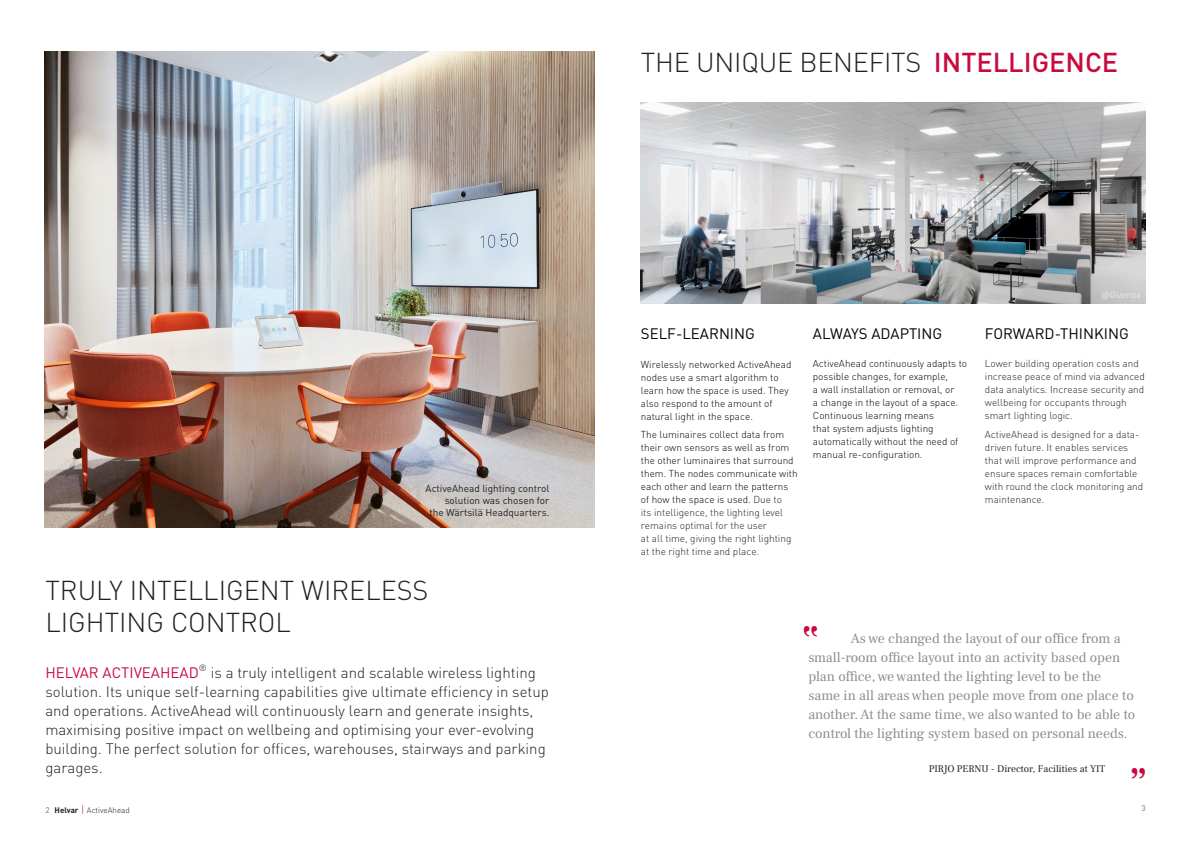
<style>
.page{position:relative;width:1191px;height:842px;background:#fff}
.page>*{position:absolute;margin:0;border:0;box-sizing:border-box;transform-origin:0 0}
.t1{font:48px "Frank Ruhl Libre";color:#c80b3e}
.t2{font:300 27px/32px "DIN Pro";color:#231f20}
.t3{font:300 15px/19px "DIN Pro";color:#231f20}
.TEKST_do_lewej{font:15px "DIN Pro";color:#000}
.t4{font:15px "DIN Pro";color:#c80b3e}
.t5{font:14px/19px "Frank Ruhl Libre";color:#8a8c8f}
.TEKST_do_lewej-2{font:300 10px/13px "DIN Pro";color:#000}
.t6{font:300 10px/13px "DIN Pro";color:#231f20}
.t7{font:10px "DIN Pro";color:#231f20}
.t8{font:10px "Frank Ruhl Libre";color:#231f20}
.t9{font:9.3px "DIN Pro";color:#ececee}
.t10{font:300 9px "DIN Pro";color:#231f20}
.t11{font:300 8px "DIN Pro";color:#231f20}
.t12{font:8px "DIN Pro";color:#6c6d70}
.s1{font-weight:500;color:#c80b3e}
.s2{color:#231f20}
.s3{font-weight:400;color:#6c6d70}
.s4{font-weight:700}
.s5{font-size:10px;color:#c80b3e}
</style>
<div class="page">
<img style="left:641px;top:102px;width:504px;height:201px">
<img style="left:45px;top:51px;width:550px;height:476px">
<p class="t2" style="left:641px;top:44px;width:479px">THE UNIQUE BENEFITS <span class="s1">INTELLIGENCE</span></p>
<p class="t7" style="left:425px;top:480px;width:125px">ActiveAhead lighting control</p>
<p class="t7" style="left:445px;top:492px;width:106px">solution was chosen for</p>
<p class="t7" style="left:429px;top:504px;width:121px">the Wärtsilä Headquarters.</p>
<p class="t2" style="left:45px;top:572px;width:384px">TRULY INTELLIGENT WIRELESS<br>LIGHTING CONTROL</p>
<p class="t4" style="left:45px;top:660px;width:155px">HELVAR ACTIVEAHEAD</p>
<p class="t10" style="left:199px;top:660px;width:10px">®</p>
<p class="t3" style="left:45px;top:661px;width:505px;text-indent:165px">is a truly intelligent and scalable wireless lighting solution. Its unique self-learning capabilities give ultimate efficiency in setup and operations. ActiveAhead will continuously learn and generate insights, maximising positive impact on wellbeing and optimising your ever-evolving building. The perfect solution for offices, warehouses, stairways and parking garages.</p>
<p class="TEKST_do_lewej" style="left:641px;top:321px;width:116px">SELF-LEARNING</p>
<p class="TEKST_do_lewej" style="left:813px;top:322px;width:131px">ALWAYS ADAPTING</p>
<p class="TEKST_do_lewej-2" style="left:813px;top:356px;width:156px">ActiveAhead continuously adapts to</p>
<p class="TEKST_do_lewej-2" style="left:813px;top:369px;width:137px">possible changes, for example,</p>
<p class="TEKST_do_lewej-2" style="left:813px;top:382px;width:143px">a wall installation or removal, or</p>
<p class="TEKST_do_lewej-2" style="left:813px;top:395px;width:147px">a change in the layout of a space.</p>
<p class="TEKST_do_lewej-2" style="left:813px;top:408px;width:147px">Continuous learning means<br>that system adjusts lighting automatically without the need of manual re-configuration.</p>
<p class="TEKST_do_lewej-2" style="left:641px;top:357px;width:152px">Wirelessly networked ActiveAhead nodes use a smart algorithm to learn how the space is used. They also respond to the amount of natural light in the space.</p>
<p class="TEKST_do_lewej-2" style="left:641px;top:427px;width:158px">The luminaires collect data from their own sensors as well as from the other luminaires that surround them. The nodes communicate with each other and learn the patterns of how the space is used. <span class="s2">Due to<br>its intelligence, the lighting level remains optimal for the user</span></p>
<p class="t6" style="left:641px;top:531px;width:152px">at all time, giving the right lighting at the right time and place.</p>
<p class="t9" style="left:1101px;top:288px;width:41px">@Glamox</p>
<p class="TEKST_do_lewej" style="left:985px;top:321px;width:145px">FORWARD-THINKING</p>
<p class="t6" style="left:985px;top:356px;width:161px">Lower building operation costs and increase peace of mind via advanced data analytics. Increase security and wellbeing for occupants through smart lighting logic.</p>
<p class="t6" style="left:985px;top:427px;width:160px">ActiveAhead is designed for a data&shy;driven future. It enables services that will improve performance and ensure spaces remain comfortable with round the clock monitoring and maintenance.</p>
<p class="t5" style="left:808px;top:629px;width:328px;text-indent:43px">As we changed the layout of our office from a small-room office layout into an activity based open plan office, we wanted the lighting level to be the same in all areas when people move from one place to another. At the same time, we also wanted to be able to control the lighting system based on personal needs.</p>
<p class="t8" style="left:928px;top:763px;width:178px">PIRJO PERNU - Director, Facilities at YIT</p>
<p class="t1" style="left:1128px;top:755px;width:21px">”</p>
<p class="t11" style="left:45px;top:804px;width:86px"><span class="s3">2</span> <span class="s4">Helvar</span> <span class="s5">|</span> ActiveAhead</p>
<p class="t12" style="left:1141px;top:802px;width:6px">3</p>
</div>
